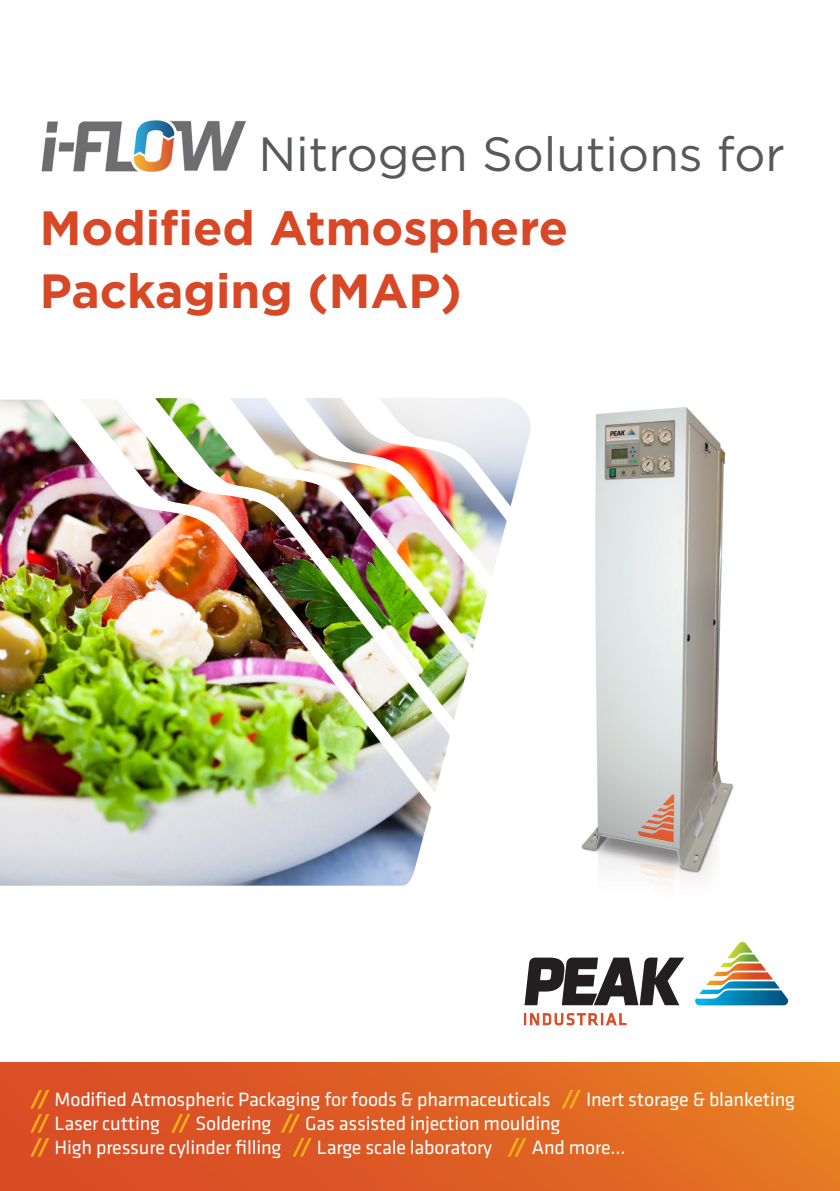
<style>
.page{position:relative;width:840px;height:1191px;background:#fff}
.page>*{position:absolute;margin:0;border:0;box-sizing:border-box;transform-origin:0 0}
.t1{font:700 48px/62.4px "Gotham";color:#d84726}
.t2{font:48px "Gotham";color:#57585a}
.t3{font:20px/24px "Klavika Regular TF";letter-spacing:-.01em;color:#fff}
.s1{font-family:"Gotham";font-weight:700;color:#fbb416}
</style>
<div class="page">
<div style="left:0;top:1062px;width:839px;height:129px;background:linear-gradient(to right,#d74627,#e77b23)"></div>
<img style="left:0;top:398px;width:531px;height:487px">
<svg style="left:524px;top:957px;width:160px;height:48px"></svg>
<svg style="left:695px;top:942px;width:92px;height:63px"></svg>
<svg style="left:524px;top:1013px;width:102px;height:12px"></svg>
<img style="left:41px;top:120px;width:205px;height:52px">
<img style="left:581px;top:407px;width:153px;height:483px">
<p class="t2" style="left:258px;top:123px;width:527px">Nitrogen Solutions for</p>
<p class="t1" style="left:40px;top:197px;width:529px">Modified Atmosphere<br>Packaging (MAP)</p>
<p class="t3" style="left:31px;top:1087px;width:765px"><span class="s1">//</span> Modified Atmospheric Packaging for foods &amp; pharmaceuticals <span class="s1">//</span> Inert storage &amp; blanketing <span class="s1">//</span> Laser cutting <span class="s1">//</span> Soldering <span class="s1">//</span> Gas assisted injection moulding</p>
<p class="t3" style="left:31px;top:1135px;width:595px"><span class="s1">//</span> High pressure cylinder filling <span class="s1">//</span> Large scale laboratory <span class="s1">//</span> And more...</p>
</div>
